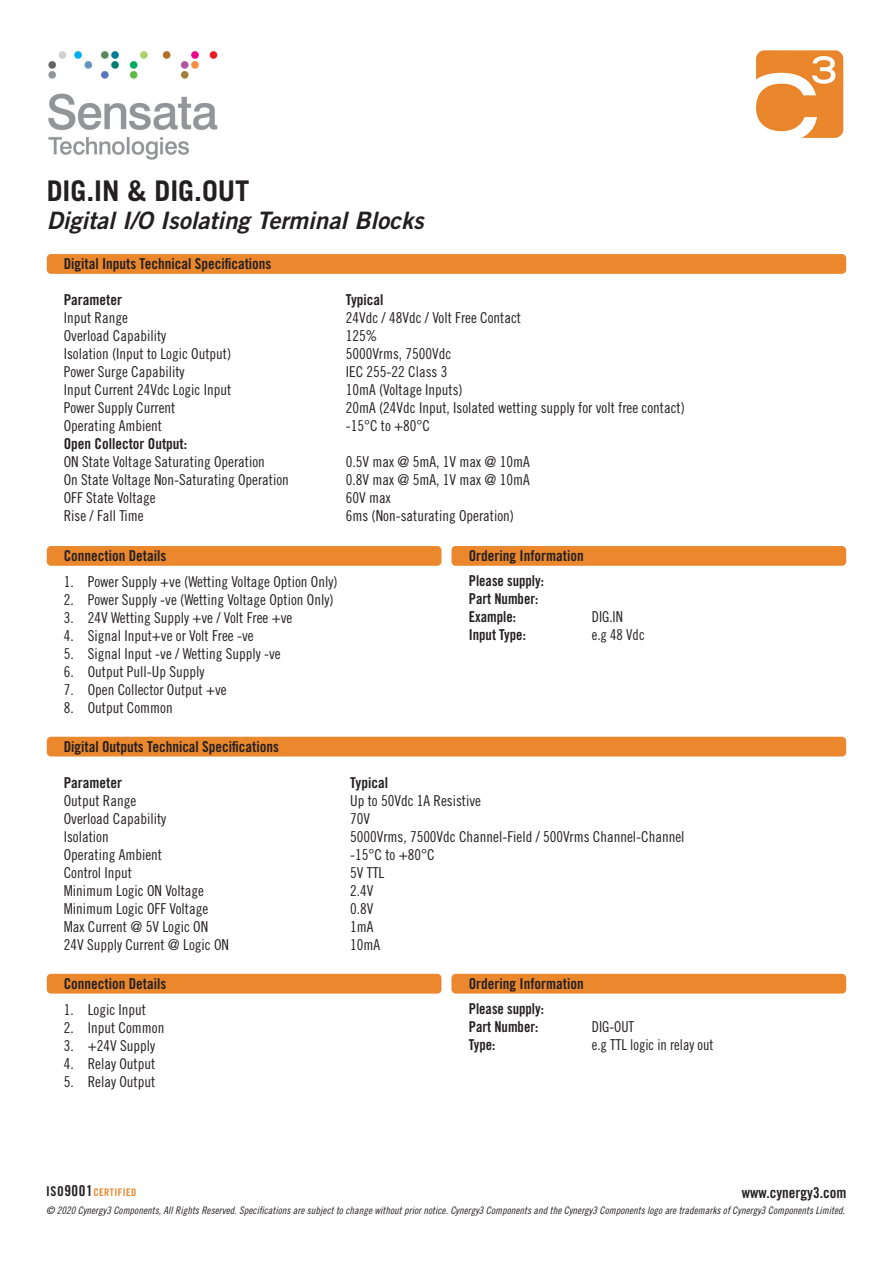
<style>
.page{position:relative;width:893px;height:1263px;background:#fff}
.page>*{position:absolute;margin:0;border:0;box-sizing:border-box;transform-origin:0 0}
.t1{font:700 28.5px "Trade Gothic";color:#231f20}
.t2{font:italic 24px "Trade Gothic Bold Two";color:#231f20}
.t3{font:15px "Trade Gothic Cond Eighteen";color:#231f20}
.t4{font:15px "Trade Gothic Bold Cond Twenty";color:#231f20}
.t5{font:15px "Trade Gothic Bold Cond Twenty";color:#231f20;scale:.96 1}
.t6{font:15px "Trade Gothic Cond Eighteen";color:#231f20;scale:.96 1}
.t7{font:10.5px "Trade Gothic Bold Cond Twenty";letter-spacing:.04em;color:#eb872d}
.t8{font:10.35px "Trade Gothic Cond Eighteen Obl";letter-spacing:.005em;color:#231f20}
.s1{font-size:13.5px;color:#231f20}
.s2{font-size:15px;color:#231f20}
</style>
<div class="page">
<img style="left:48px;top:50px;width:796px;height:110px">
<div style="left:451px;top:546px;width:395px;height:20px;background:#eb872d;border-radius:4px"></div>
<div style="left:47px;top:546px;width:394px;height:20px;background:#eb872d;border-radius:4px"></div>
<div style="left:47px;top:254px;width:799px;height:20px;background:#eb872d;border-radius:4px"></div>
<div style="left:47px;top:737px;width:799px;height:19px;background:#eb872d;border-radius:4px"></div>
<div style="left:451px;top:974px;width:395px;height:19px;background:#eb872d;border-radius:4px"></div>
<div style="left:47px;top:974px;width:394px;height:19px;background:#eb872d;border-radius:4px"></div>
<p class="t1" style="left:47px;top:173px;width:204px">DIG.IN &amp; DIG.OUT</p>
<p class="t2" style="left:47px;top:206px;width:378px">Digital I/O Isolating Terminal Blocks</p>
<p class="t4" style="left:64px;top:255px;width:209px">Digital Inputs Technical Specifications</p>
<p class="t4" style="left:64px;top:291px;width:60px">Parameter</p>
<p class="t4" style="left:346px;top:291px;width:39px">Typical</p>
<p class="t3" style="left:64px;top:309px;width:66px">Input Range</p>
<p class="t3" style="left:346px;top:309px;width:177px">24Vdc / 48Vdc / Volt Free Contact</p>
<p class="t3" style="left:64px;top:327px;width:104px">Overload Capability</p>
<p class="t3" style="left:346px;top:327px;width:33px">125%</p>
<p class="t3" style="left:64px;top:345px;width:169px">Isolation (Input to Logic Output)</p>
<p class="t3" style="left:346px;top:345px;width:107px">5000Vrms, 7500Vdc</p>
<p class="t3" style="left:64px;top:363px;width:122px">Power Surge Capability</p>
<p class="t3" style="left:346px;top:363px;width:103px">IEC 255-22 Class 3</p>
<p class="t3" style="left:64px;top:381px;width:169px">Input Current 24Vdc Logic Input</p>
<p class="t3" style="left:346px;top:381px;width:118px">10mA (Voltage Inputs)</p>
<p class="t3" style="left:64px;top:399px;width:113px">Power Supply Current</p>
<p class="t3" style="left:346px;top:399px;width:341px">20mA (24Vdc Input, Isolated wetting supply for volt free contact)</p>
<p class="t3" style="left:64px;top:417px;width:100px">Operating Ambient</p>
<p class="t3" style="left:346px;top:417px;width:86px">-15°C to +80°C</p>
<p class="t4" style="left:64px;top:435px;width:125px">Open Collector Output:</p>
<p class="t3" style="left:64px;top:453px;width:203px">ON State Voltage Saturating Operation</p>
<p class="t3" style="left:346px;top:453px;width:185px">0.5V max @ 5mA, 1V max @ 10mA</p>
<p class="t3" style="left:64px;top:471px;width:227px">On State Voltage Non-Saturating Operation</p>
<p class="t3" style="left:346px;top:471px;width:185px">0.8V max @ 5mA, 1V max @ 10mA</p>
<p class="t3" style="left:64px;top:489px;width:93px">OFF State Voltage</p>
<p class="t3" style="left:346px;top:489px;width:46px">60V max</p>
<p class="t3" style="left:64px;top:507px;width:81px">Rise / Fall Time</p>
<p class="t3" style="left:346px;top:507px;width:170px">6ms (Non-saturating Operation)</p>
<p class="t4" style="left:64px;top:547px;width:104px">Connection Details</p>
<p class="t3" style="left:64px;top:572px;width:275px">1. Power Supply +ve (Wetting Voltage Option Only)</p>
<p class="t3" style="left:64px;top:590px;width:271px">2. Power Supply -ve (Wetting Voltage Option Only)</p>
<p class="t3" style="left:64px;top:608px;width:230px">3. 24V Wetting Supply +ve / Volt Free +ve</p>
<p class="t3" style="left:64px;top:626px;width:191px">4. Signal Input+ve or Volt Free -ve</p>
<p class="t3" style="left:64px;top:644px;width:218px">5. Signal Input -ve / Wetting Supply -ve</p>
<p class="t3" style="left:64px;top:662px;width:142px">6. Output Pull-Up Supply</p>
<p class="t3" style="left:64px;top:680px;width:164px">7. Open Collector Output +ve</p>
<p class="t3" style="left:64px;top:698px;width:110px">8. Output Common</p>
<p class="t4" style="left:469px;top:546px;width:116px">Ordering Information</p>
<p class="t5" style="left:469px;top:572px;width:80px">Please supply:</p>
<p class="t5" style="left:469px;top:590px;width:74px">Part Number:</p>
<p class="t5" style="left:469px;top:608px;width:51px">Example:</p>
<p class="t6" style="left:592px;top:608px;width:34px">DIG.IN</p>
<p class="t5" style="left:469px;top:626px;width:61px">Input Type:</p>
<p class="t6" style="left:592px;top:626px;width:56px">e.g 48 Vdc</p>
<p class="t4" style="left:64px;top:737px;width:217px">Digital Outputs Technical Specifications</p>
<p class="t4" style="left:64px;top:773px;width:60px">Parameter</p>
<p class="t4" style="left:350px;top:773px;width:39px">Typical</p>
<p class="t3" style="left:64px;top:792px;width:74px">Output Range</p>
<p class="t3" style="left:350px;top:792px;width:132px">Up to 50Vdc 1A Resistive</p>
<p class="t3" style="left:64px;top:810px;width:104px">Overload Capability</p>
<p class="t3" style="left:350px;top:810px;width:21px">70V</p>
<p class="t3" style="left:64px;top:828px;width:46px">Isolation</p>
<p class="t3" style="left:350px;top:828px;width:336px">5000Vrms, 7500Vdc Channel-Field / 500Vrms Channel-Channel</p>
<p class="t3" style="left:64px;top:846px;width:100px">Operating Ambient</p>
<p class="t3" style="left:350px;top:846px;width:86px">-15°C to +80°C</p>
<p class="t3" style="left:64px;top:864px;width:70px">Control Input</p>
<p class="t3" style="left:350px;top:864px;width:36px">5V TTL</p>
<p class="t3" style="left:64px;top:882px;width:142px">Minimum Logic ON Voltage</p>
<p class="t3" style="left:350px;top:882px;width:25px">2.4V</p>
<p class="t3" style="left:64px;top:900px;width:146px">Minimum Logic OFF Voltage</p>
<p class="t3" style="left:350px;top:900px;width:25px">0.8V</p>
<p class="t3" style="left:64px;top:918px;width:146px">Max Current @ 5V Logic ON</p>
<p class="t3" style="left:350px;top:918px;width:25px">1mA</p>
<p class="t3" style="left:64px;top:936px;width:167px">24V Supply Current @ Logic ON</p>
<p class="t3" style="left:350px;top:936px;width:31px">10mA</p>
<p class="t4" style="left:64px;top:975px;width:104px">Connection Details</p>
<p class="t3" style="left:64px;top:1000px;width:84px">1. Logic Input</p>
<p class="t3" style="left:64px;top:1018px;width:102px">2. Input Common</p>
<p class="t3" style="left:64px;top:1036px;width:93px">3. +24V Supply</p>
<p class="t3" style="left:64px;top:1054px;width:93px">4. Relay Output</p>
<p class="t3" style="left:64px;top:1072px;width:93px">5. Relay Output</p>
<p class="t4" style="left:469px;top:974px;width:116px">Ordering Information</p>
<p class="t5" style="left:469px;top:1000px;width:80px">Please supply:</p>
<p class="t5" style="left:469px;top:1018px;width:74px">Part Number:</p>
<p class="t6" style="left:592px;top:1018px;width:46px">DIG-OUT</p>
<p class="t5" style="left:469px;top:1036px;width:29px">Type:</p>
<p class="t6" style="left:592px;top:1036px;width:128px">e.g TTL logic in relay out</p>
<p class="t7" style="left:46px;top:1186px;width:92px"><span class="s1">ISO</span><span class="s2">9001</span>CERTIFIED</p>
<p class="t8" style="left:46px;top:1204px;width:800px">© 2020 Cynergy3 Components, All Rights Reserved. Specifications are subject to change without prior notice. Cynergy3 Components and the Cynergy3 Components logo are trademarks of Cynergy3 Components Limited.</p>
<p class="t4" style="left:742px;top:1183px;width:106px">www.cynergy3.com</p>
</div>
